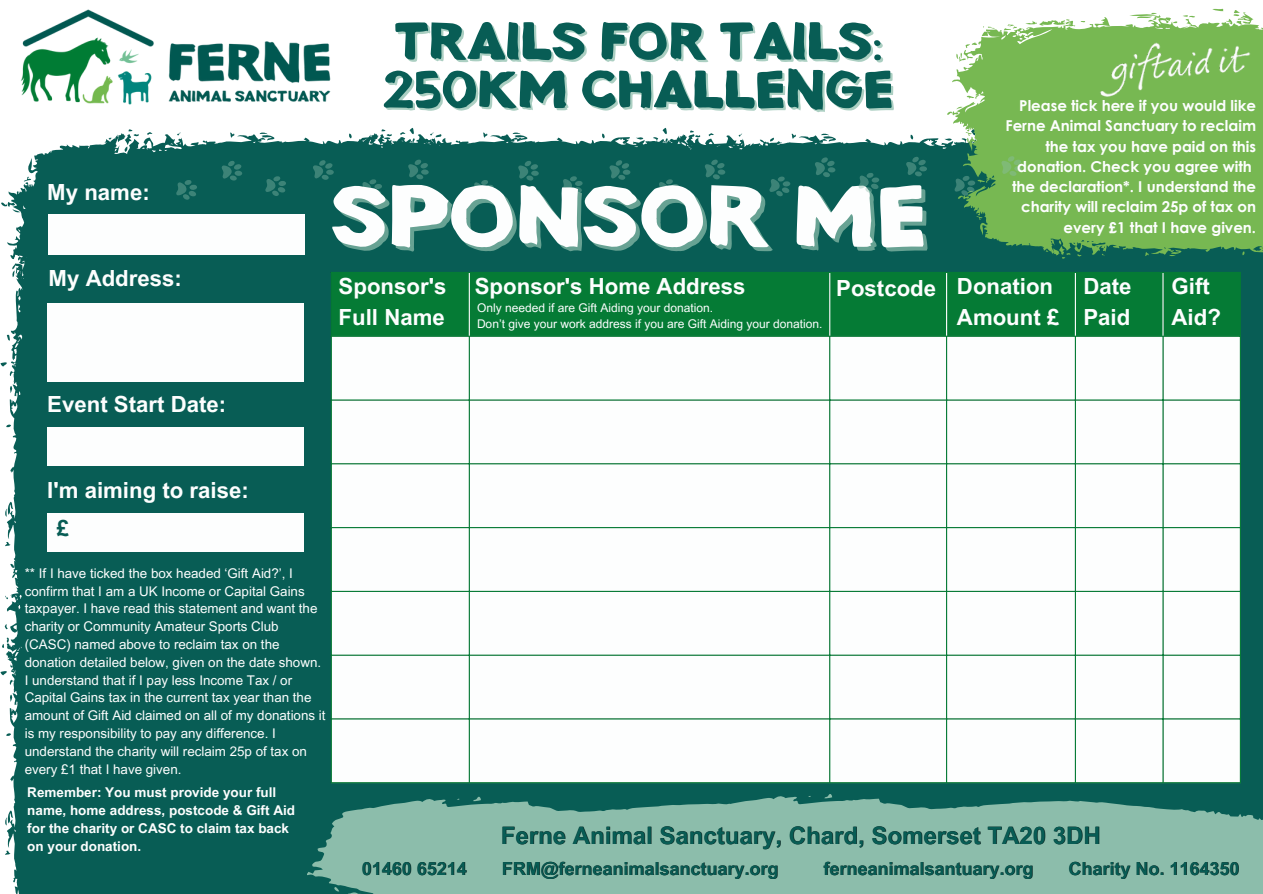
<style>
.page{position:relative;width:1263px;height:894px;background:#fff}
.page>*{position:absolute;margin:0;border:0;box-sizing:border-box;transform-origin:0 0}
.t1{font:90px "Guinda";color:#fdfefe}
.t2{font:51px "Guinda";color:#085d55}
.t3{font:700 24px "Arial MT Pro";color:#085d55}
.t4{font:700 22.2px "Arial MT Pro";color:#fdfefe}
.t5{font:700 22.2px "Arial MT Pro";color:#085d55}
.t6{font:700 18px "Arial MT Pro";color:#085d55}
.t7{font:700 15px/20.2px "Century Gothic";color:#fdfefe;text-align:right}
.t8{font:700 13.5px/18px "Arial MT Pro";color:#fdfefe}
.t9{font:13.35px/17.9px "Arial MT Pro";color:#fdfefe}
.t10{font:12px "Arial MT Pro";color:#fdfefe}
</style>
<div class="page">
<div style="left:130px;top:159px;width:1133px;height:734px;background:#085d55"></div>
<svg style="left:869px;top:134px;width:78px;height:25px;fill:#085d55"></svg>
<svg style="left:616px;top:128px;width:253px;height:31px;fill:#085d55"></svg>
<svg style="left:31px;top:128px;width:585px;height:204px"></svg>
<div style="left:332px;top:273px;width:908px;height:62px;background:#057b35"></div>
<div style="left:332px;top:337px;width:908px;height:424px;background:#fdfefe"></div>
<hr style="left:331px;top:273px;width:1px;height:509px;background:#057b35">
<hr style="left:469px;top:337px;width:1px;height:445px;background:#057b35">
<hr style="left:829px;top:337px;width:1px;height:445px;background:#057b35">
<hr style="left:946px;top:337px;width:1px;height:445px;background:#057b35">
<hr style="left:1075px;top:337px;width:1px;height:445px;background:#057b35">
<hr style="left:1162px;top:337px;width:1px;height:445px;background:#057b35">
<hr style="left:1240px;top:273px;width:1px;height:509px;background:#057b35">
<hr style="left:331px;top:272px;width:910px;height:1px;background:#057b35">
<hr style="left:331px;top:335px;width:910px;height:2px;background:#057b35">
<hr style="left:331px;top:399px;width:910px;height:1px;background:#057b35">
<hr style="left:331px;top:463px;width:910px;height:1px;background:#057b35">
<hr style="left:331px;top:527px;width:910px;height:1px;background:#057b35">
<hr style="left:331px;top:590px;width:910px;height:1px;background:#057b35">
<hr style="left:331px;top:654px;width:910px;height:1px;background:#057b35">
<hr style="left:331px;top:718px;width:910px;height:1px;background:#057b35">
<hr style="left:469px;top:273px;width:1px;height:62px;background:#fff">
<hr style="left:946px;top:273px;width:1px;height:62px;background:#fff">
<hr style="left:829px;top:273px;width:1px;height:62px;background:#fdfefe">
<hr style="left:1075px;top:273px;width:1px;height:62px;background:#fdfefe">
<hr style="left:1162px;top:273px;width:1px;height:62px;background:#fdfefe">
<svg style="left:947px;top:8px;width:316px;height:151px;fill:#77b852"></svg>
<img style="left:1095px;top:39px;width:161px;height:53px">
<svg style="left:958px;top:92px;width:305px;height:167px;background:#6caf54"></svg>
<svg style="left:5px;top:775px;width:125px;height:118px;background:#186760"></svg>
<svg style="left:0;top:159px;width:205px;height:616px;fill:#085d55"></svg>
<div style="left:49px;top:213px;width:255px;height:41px;background:#fdfefe"></div>
<div style="left:47px;top:303px;width:256px;height:78px;background:#fdfefe"></div>
<div style="left:47px;top:427px;width:256px;height:39px;background:#fdfefe"></div>
<div style="left:47px;top:512px;width:256px;height:39px;background:#fdfefe"></div>
<img style="left:21px;top:9px;width:309px;height:96px">
<svg style="left:307px;top:761px;width:347px;height:132px;fill:#8cbdab"></svg>
<svg style="left:654px;top:758px;width:609px;height:135px;fill:#8cbdab"></svg>
<svg style="left:361px;top:177px;width:22px;height:23px"></svg>
<svg style="left:221px;top:159px;width:22px;height:23px"></svg>
<svg style="left:175px;top:178px;width:23px;height:23px"></svg>
<svg style="left:312px;top:158px;width:23px;height:24px"></svg>
<svg style="left:265px;top:174px;width:22px;height:23px"></svg>
<svg style="left:407px;top:158px;width:22px;height:22px"></svg>
<svg style="left:658px;top:179px;width:21px;height:20px"></svg>
<svg style="left:517px;top:159px;width:22px;height:23px"></svg>
<svg style="left:472px;top:178px;width:23px;height:23px"></svg>
<svg style="left:608px;top:158px;width:23px;height:24px"></svg>
<svg style="left:561px;top:174px;width:22px;height:23px"></svg>
<svg style="left:704px;top:158px;width:22px;height:22px"></svg>
<svg style="left:954px;top:174px;width:22px;height:23px"></svg>
<svg style="left:814px;top:156px;width:22px;height:21px"></svg>
<svg style="left:769px;top:176px;width:22px;height:21px"></svg>
<svg style="left:905px;top:155px;width:23px;height:22px"></svg>
<svg style="left:858px;top:173px;width:21px;height:20px"></svg>
<svg style="left:1000px;top:155px;width:23px;height:22px"></svg>
<p class="t4" style="left:47px;top:184px;width:104px">My name:</p>
<p class="t4" style="left:49px;top:270px;width:135px">My Address:</p>
<p class="t4" style="left:47px;top:395px;width:180px">Event Start Date:</p>
<p class="t4" style="left:47px;top:481px;width:203px">I'm aiming to raise:</p>
<p class="t2" style="left:395px;top:22px;width:488px">TRAILS FOR TAILS:</p>
<p class="t2" style="left:383px;top:70px;width:512px">250KM CHALLENGE</p>
<p class="t1" style="left:331px;top:180px;width:598px">sponsor me</p>
<p class="t7" style="left:1005px;top:95px;width:252px">Please tick here if you would like<br>Ferne Animal Sanctuary to reclaim the tax you have paid on this donation. Check you agree with</p>
<p class="t7" style="left:1012px;top:176px;width:246px">the declaration*. I understand the charity will reclaim 25p of tax on every £1 that I have given.</p>
<p class="t4" style="left:339px;top:278px;width:109px">Sponsor's</p>
<p class="t4" style="left:339px;top:308px;width:108px">Full Name</p>
<p class="t10" style="left:477px;top:303px;width:238px">Only needed if are Gift Aiding your donation.</p>
<p class="t4" style="left:475px;top:278px;width:272px">Sponsor's Home Address</p>
<p class="t4" style="left:836px;top:280px;width:101px">Postcode</p>
<p class="t4" style="left:957px;top:278px;width:98px">Donation</p>
<p class="t4" style="left:957px;top:308px;width:104px">Amount £</p>
<p class="t10" style="left:477px;top:319px;width:347px">Don’t give your work address if you are Gift Aiding your donation.</p>
<p class="t4" style="left:1083px;top:278px;width:50px">Date</p>
<p class="t4" style="left:1083px;top:308px;width:48px">Paid</p>
<p class="t4" style="left:1171px;top:278px;width:40px">Gift</p>
<p class="t4" style="left:1171px;top:308px;width:51px">Aid?</p>
<p class="t5" style="left:57px;top:520px;width:14px">£</p>
<p class="t9" style="left:25px;top:565px;width:302px">** If I have ticked the box headed ‘Gift Aid?’, I confirm that I am a UK Income or Capital Gains taxpayer. I have read this statement and want the charity or Community Amateur Sports Club (CASC) named above to reclaim tax on the donation detailed below, given on the date shown.<br>I understand that if I pay less Income Tax / or Capital Gains tax in the current tax year than the amount of Gift Aid claimed on all of my donations it is my responsibility to pay any difference. I understand the charity will reclaim 25p of tax on every £1 that I have given.</p>
<p class="t8" style="left:27px;top:784px;width:269px">Remember: You must provide your full name, home address, postcode &amp; Gift Aid for the charity or CASC to claim tax back on your donation.</p>
<p class="t3" style="left:501px;top:825px;width:601px">Ferne Animal Sanctuary, Chard, Somerset TA20 3DH</p>
<p class="t6" style="left:362px;top:861px;width:107px">01460 65214</p>
<p class="t6" style="left:502px;top:861px;width:278px">FRM@ferneanimalsanctuary.org</p>
<p class="t6" style="left:823px;top:861px;width:211px">ferneanimalsantuary.org</p>
<p class="t6" style="left:1068px;top:861px;width:173px">Charity No. 1164350</p>
</div>
